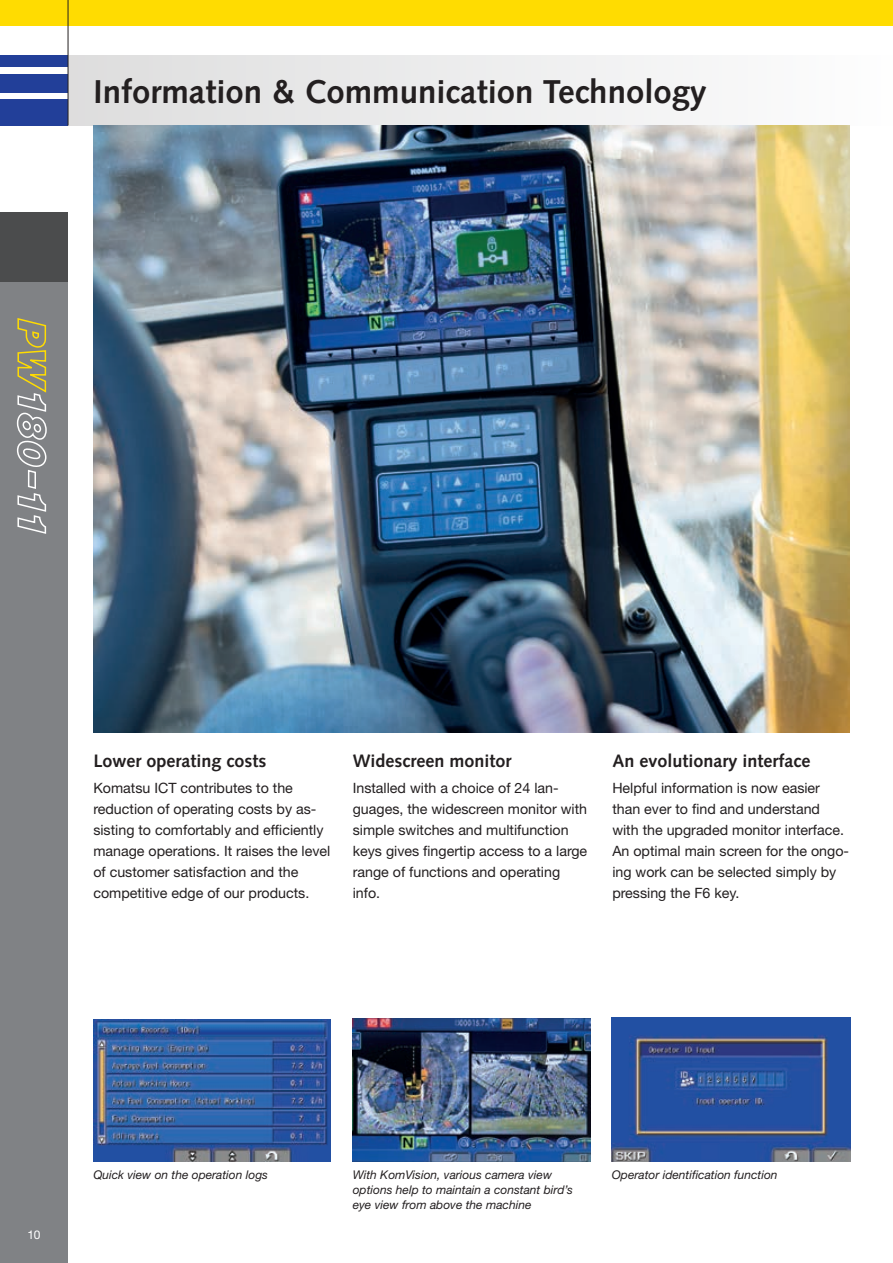
<style>
.page{position:relative;width:893px;height:1263px;background:#fff}
.page>*{position:absolute;margin:0;border:0;box-sizing:border-box;transform-origin:0 0}
.t1{font:700 33px "Syntax LTCE";color:#231f20}
.t2{font:700 18px "Syntax LTCE";color:#231f20}
.t3{font:14.25px/21px "Helvetica Neue LT Pro";color:#231f20}
.t4{font:italic 12px/15px "Helvetica Neue LT Pro";color:#231f20}
.t5{font:12px "Helvetica Neue LT Pro";color:#fff}
</style>
<div class="page">
<div style="left:0;top:213px;width:68px;height:1050px;background:#808285"></div>
<div style="left:0;top:99px;width:68px;height:26px;background:#223f99"></div>
<div style="left:0;top:74px;width:68px;height:18px;background:#223f99"></div>
<div style="left:0;top:55px;width:68px;height:12px;background:#223f99"></div>
<div style="left:0;top:0;width:893px;height:26px;background:#ffdc01"></div>
<div style="left:0;top:213px;width:68px;height:69px;background:#4b4c4d"></div>
<div style="left:68px;top:55px;width:825px;height:70px;background:linear-gradient(to right,#ddddde,#fdfdfe)"></div>
<hr style="left:68px;top:0;width:1px;height:125px;background:#231f20">
<svg style="left:16px;top:318px;width:31px;height:216px"></svg>
<img style="left:612px;top:1017px;width:239px;height:145px">
<img style="left:93px;top:1019px;width:238px;height:143px">
<img style="left:93px;top:125px;width:757px;height:607px">
<img style="left:353px;top:1018px;width:237px;height:144px">
<h1 class="t1" style="left:94px;top:73px;width:615px">Information &amp; Communication Technology</h1>
<p class="t2" style="left:93px;top:751px;width:174px">Lower operating costs</p>
<p class="t3" style="left:93px;top:777px;width:239px">Komatsu ICT contributes to the reduction of operating costs by as&shy;sisting to comfortably and efficiently manage operations. It raises the level of customer satisfaction and the competitive edge of our products.</p>
<p class="t2" style="left:353px;top:751px;width:160px">Widescreen monitor</p>
<p class="t3" style="left:353px;top:777px;width:236px">Installed with a choice of 24 lan&shy;guages, the widescreen monitor with simple switches and multifunction keys gives fingertip access to a large range of functions and operating info.</p>
<p class="t2" style="left:612px;top:751px;width:200px">An evolutionary interface</p>
<p class="t3" style="left:612px;top:777px;width:238px">Helpful information is now easier than ever to find and understand with the upgraded monitor interface.<br>An optimal main screen for the ongo&shy;ing work can be selected simply by pressing the F6 key.</p>
<p class="t5" style="left:27px;top:1227px;width:15px">10</p>
<p class="t4" style="left:93px;top:1167px;width:176px">Quick view on the operation logs</p>
<p class="t4" style="left:612px;top:1167px;width:167px">Operator identification function</p>
<p class="t4" style="left:353px;top:1167px;width:222px">With KomVision, various camera view options help to maintain a constant bird’s eye view from above the machine</p>
</div>
